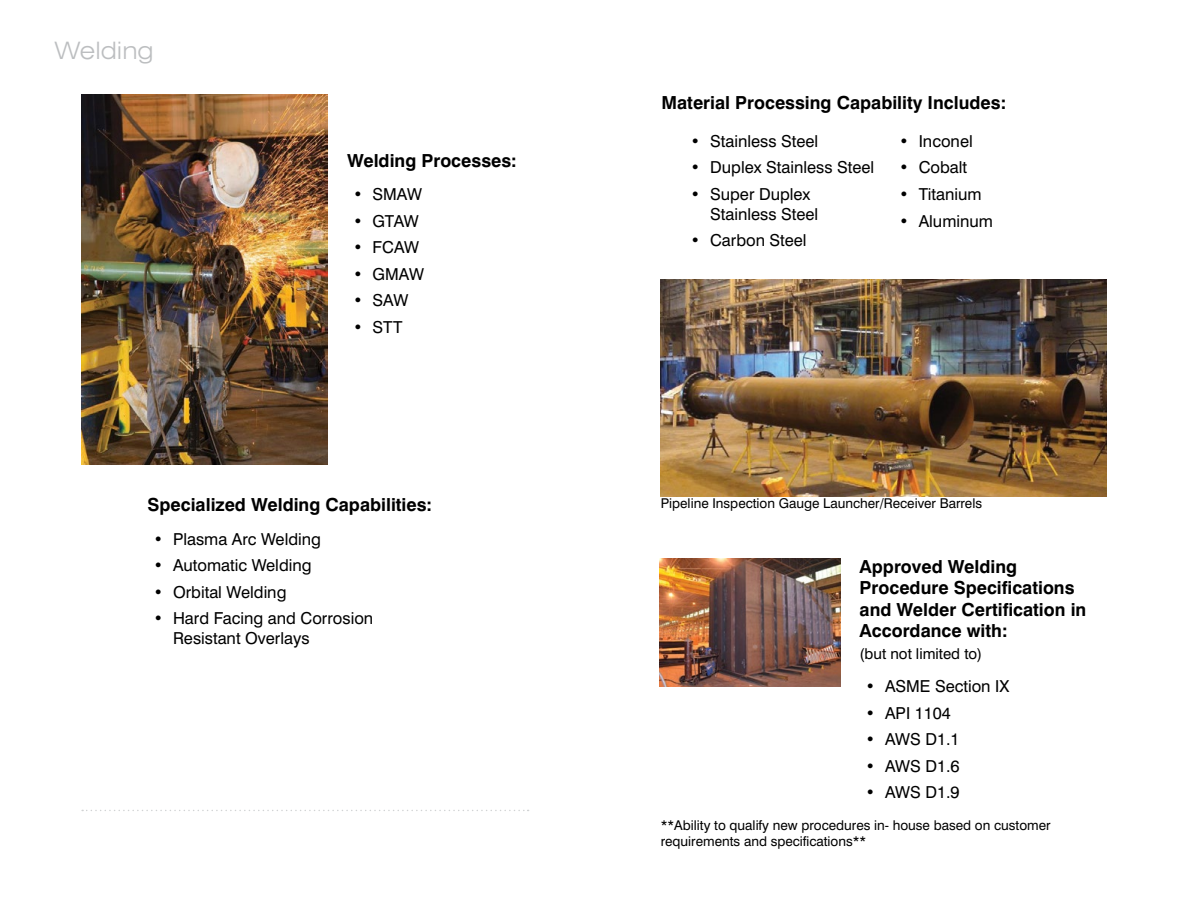
<style>
.page{position:relative;width:1188px;height:918px;background:#fff}
.page>*{position:absolute;margin:0;border:0;box-sizing:border-box;transform-origin:0 0}
.t1{font:300 expanded 24px "Swiss 721 BT";color:#bcbec0}
.t2{font:700 18px/21.6px "Swiss 721 BT";color:#000}
.t3{font:16.5px/19.8px "Swiss 721 BT";color:#000}
.t4{font:15px "Swiss 721 BT";color:#000}
.t5{font:13.5px/16.2px "Swiss 721 BT";color:#000}
</style>
<div class="page">
<svg style="left:82px;top:810px;width:447px;height:1px"></svg>
<img style="left:81px;top:94px;width:246px;height:371px">
<img style="left:661px;top:280px;width:446px;height:217px">
<img style="left:659px;top:558px;width:181px;height:128px">
<h1 class="t1" style="left:54px;top:36px;width:101px">Welding</h1>
<p class="t2" style="left:347px;top:149px;width:171px">Welding Processes:</p>
<p class="t3" style="left:353px;top:184px;width:70px">• SMAW</p>
<p class="t3" style="left:353px;top:211px;width:67px">• GTAW</p>
<p class="t3" style="left:353px;top:237px;width:68px">• FCAW</p>
<p class="t3" style="left:353px;top:264px;width:72px">• GMAW</p>
<p class="t3" style="left:353px;top:290px;width:57px">• SAW</p>
<p class="t3" style="left:353px;top:317px;width:51px">• STT</p>
<p class="t2" style="left:148px;top:494px;width:286px">Specialized Welding Capabilities:</p>
<p class="t3" style="left:154px;top:529px;width:169px">• Plasma Arc Welding</p>
<p class="t3" style="left:154px;top:555px;width:160px">• Automatic Welding</p>
<p class="t3" style="left:154px;top:582px;width:135px">• Orbital Welding</p>
<p class="t3" style="left:173px;top:608px;width:202px;text-indent:-20px">• Hard Facing and Corrosion<br>Resistant Overlays</p>
<p class="t2" style="left:662px;top:92px;width:346px">Material Processing Capability Includes:</p>
<p class="t3" style="left:691px;top:131px;width:129px">• Stainless Steel</p>
<p class="t3" style="left:691px;top:158px;width:185px">• Duplex Stainless Steel</p>
<p class="t3" style="left:710px;top:184px;width:110px;text-indent:-20px">• Super Duplex<br>Stainless Steel</p>
<p class="t3" style="left:691px;top:230px;width:118px">• Carbon Steel</p>
<p class="t3" style="left:899px;top:131px;width:75px">• Inconel</p>
<p class="t3" style="left:899px;top:158px;width:69px">• Cobalt</p>
<p class="t3" style="left:899px;top:184px;width:84px">• Titanium</p>
<p class="t3" style="left:899px;top:211px;width:95px">• Aluminum</p>
<p class="t5" style="left:661px;top:495px;width:323px">Pipeline Inspection Gauge Launcher/Receiver Barrels</p>
<p class="t2" style="left:860px;top:555px;width:228px">Approved Welding<br>Procedure Specifications and Welder Certification in<br>Accordance with:</p>
<p class="t4" style="left:860px;top:645px;width:124px">(but not limited to)</p>
<p class="t3" style="left:866px;top:676px;width:145px">• ASME Section IX</p>
<p class="t3" style="left:866px;top:703px;width:87px">• API 1104</p>
<p class="t3" style="left:866px;top:729px;width:96px">• AWS D1.1</p>
<p class="t3" style="left:866px;top:756px;width:96px">• AWS D1.6</p>
<p class="t3" style="left:866px;top:783px;width:96px">• AWS D1.9</p>
<p class="t5" style="left:661px;top:817px;width:391px">**Ability to qualify new procedures in- house based on customer requirements and specifications**</p>
</div>
